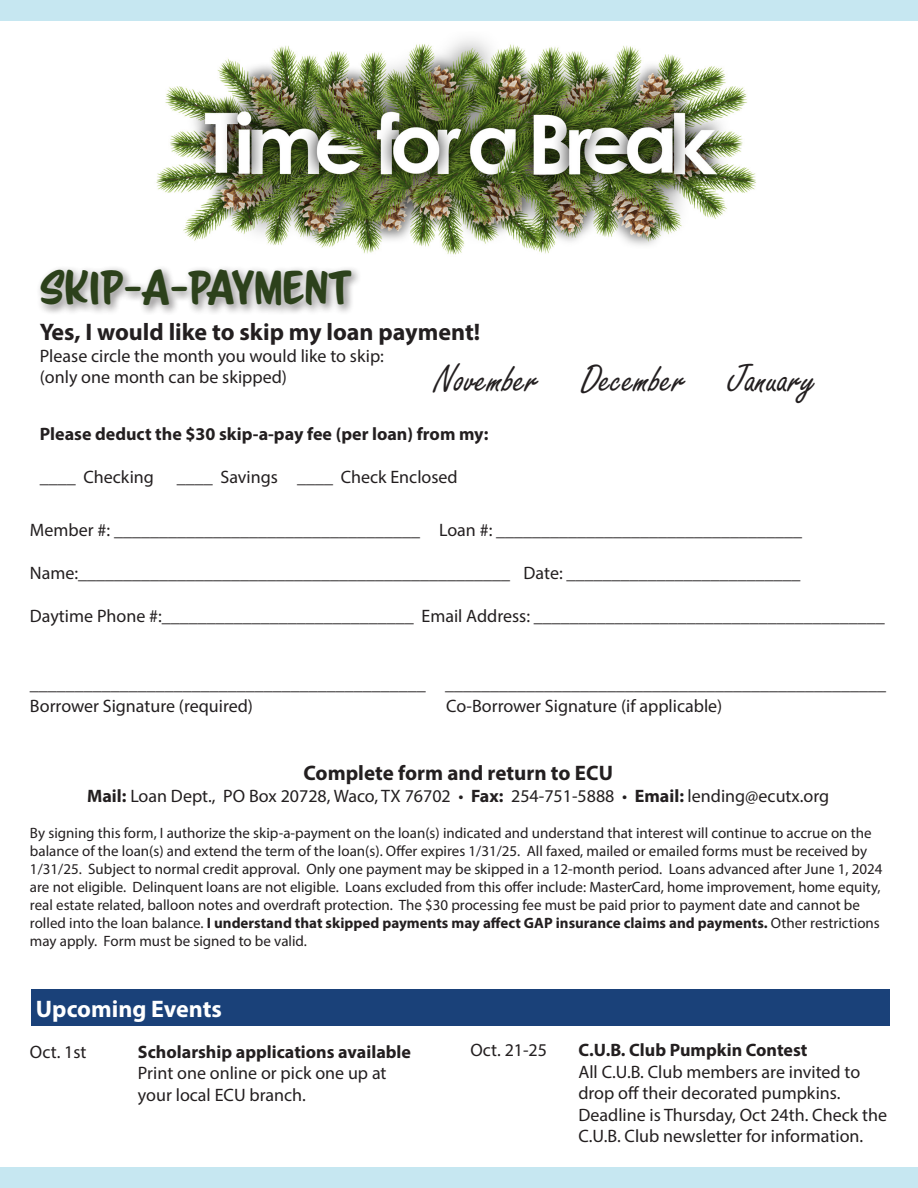
<style>
.page{position:relative;width:918px;height:1188px;background:#c6e7f1}
.page>*{position:absolute;margin:0;border:0;box-sizing:border-box;transform-origin:0 0}
.t1{font:42px "Freestyle Script";color:#231f20}
.t2{font:42px "Scriptorama Markdown JF";color:#2c411b}
.t3{font:700 24px "Myriad Pro";color:#231f20}
.t4{font:700 24px "Myriad Pro";color:#fff}
.t5{font:700 21px "Myriad Pro";color:#231f20}
.t6{font:18px/21.6px "Myriad Pro";color:#231f20}
.t7{font:700 18px/21.6px "Myriad Pro";color:#231f20}
.t8{font:15px/18px "Myriad Pro";color:#231f20}
.s1{font-weight:700}
.s2{font-weight:400}
</style>
<div class="page">
<div style="left:0;top:21px;width:918px;height:1146px;background:#fff"></div>
<div style="left:31px;top:990px;width:858px;height:36px;background:#1a4179"></div>
<img style="left:156px;top:39px;width:600px;height:216px">
<div style="left:32px;top:261px;width:329px;height:54px;background:#fff;opacity:.75"></div>
<p class="t2" style="left:40px;top:261px;width:312px">SKIP-A-PAYMENT</p>
<p class="t3" style="left:40px;top:316px;width:442px">Yes, I would like to skip my loan payment!</p>
<p class="t6" style="left:40px;top:345px;width:346px">Please circle the month you would like to skip: (only one month can be skipped)</p>
<p class="t1" style="left:434px;top:357px;width:383px">November December January</p>
<p class="t7" style="left:40px;top:423px;width:450px">Please deduct the $30 skip-a-pay fee (per loan) from my:</p>
<p class="t6" style="left:40px;top:466px;width:116px">____ Checking</p>
<p class="t6" style="left:177px;top:466px;width:282px">____ Savings ____ Check Enclosed</p>
<p class="t6" style="left:30px;top:518px;width:774px">Member #: __________________________________ Loan #: __________________________________</p>
<p class="t6" style="left:30px;top:562px;width:772px">Name:________________________________________________ Date: __________________________</p>
<p class="t6" style="left:30px;top:605px;width:856px">Daytime Phone #:____________________________ Email Address: _______________________________________</p>
<p class="t6" style="left:30px;top:673px;width:858px">____________________________________________ _________________________________________________</p>
<p class="t6" style="left:30px;top:695px;width:225px">Borrower Signature (required)</p>
<p class="t6" style="left:446px;top:695px;width:278px">Co-Borrower Signature (if applicable)</p>
<p class="t5" style="left:303px;top:759px;width:311px">Complete form and return to ECU</p>
<p class="t6" style="left:87px;top:785px;width:744px"><span class="s1">Mail:</span> Loan Dept., PO Box 20728, Waco, TX 76702 • <span class="s1">Fax:</span> 254-751-5888 • <span class="s1">Email:</span> lending@ecutx.org</p>
<p class="t8" style="left:30px;top:824px;width:854px">By signing this form, I authorize the skip-a-payment on the loan(s) indicated and understand that interest will continue to accrue on the balance of the loan(s) and extend the term of the loan(s). Offer expires 1/31/25. All faxed, mailed or emailed forms must be received by 1/31/25. Subject to normal credit approval. Only one payment may be skipped in a 12-month period. Loans advanced after June 1, 2024 are not eligible. Delinquent loans are not eligible. Loans excluded from this offer include: MasterCard, home improvement, home equity, real estate related, balloon notes and overdraft protection. The $30 processing fee must be paid prior to payment date and cannot be rolled into the loan balance. <span class="s1">I understand that skipped payments may affect GAP insurance claims and payments.</span> Other restrictions may apply. Form must be signed to be valid.</p>
<p class="t4" style="left:36px;top:993px;width:188px">Upcoming Events</p>
<p class="t6" style="left:30px;top:1040px;width:58px">Oct. 1st</p>
<p class="t7" style="left:138px;top:1040px;width:275px">Scholarship applications available<br><span class="s2">Print one online or pick one up at</span></p>
<p class="t6" style="left:138px;top:1084px;width:169px">your local ECU branch.</p>
<p class="t6" style="left:470px;top:1039px;width:78px">Oct. 21-25</p>
<p class="t6" style="left:578px;top:1039px;width:283px"><span class="s1">C.U.B. Club Pumpkin Contest<br></span>All C.U.B. Club members are invited to</p>
<p class="t6" style="left:578px;top:1082px;width:264px">drop off their decorated pumpkins.</p>
<p class="t6" style="left:578px;top:1104px;width:310px">Deadline is Thursday, Oct 24th. Check the</p>
<p class="t6" style="left:578px;top:1125px;width:286px">C.U.B. Club newsletter for information.</p>
</div>
